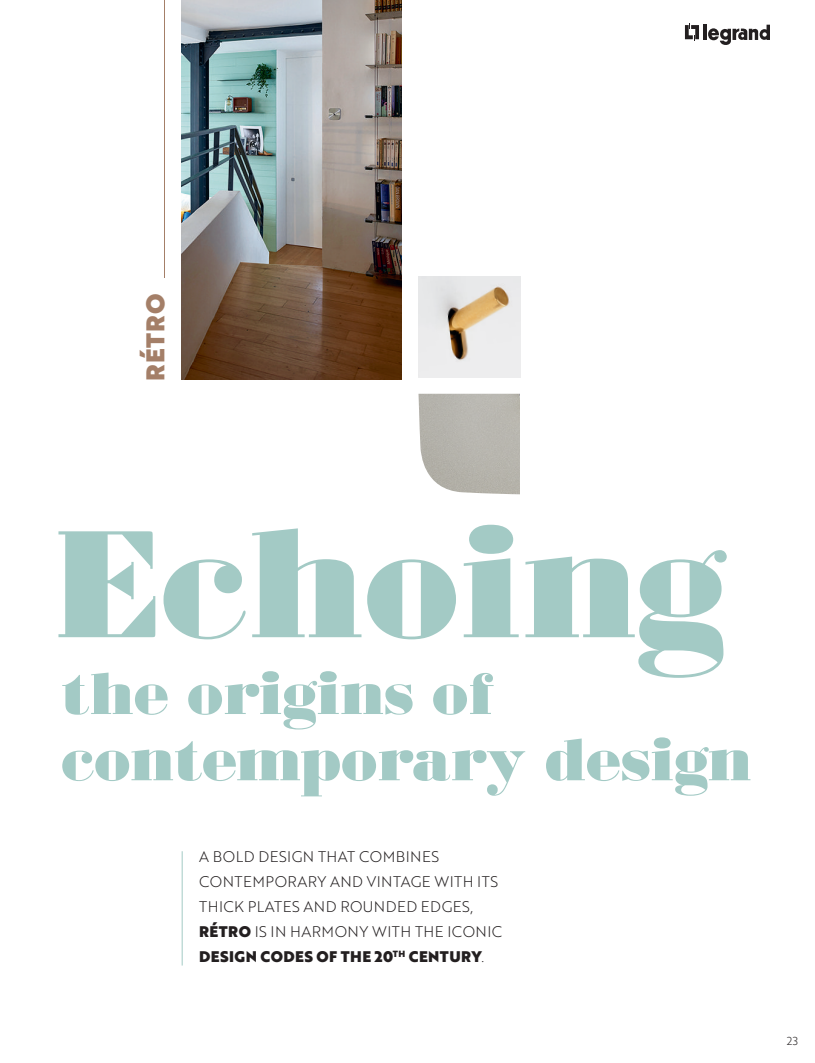
<style>
.page{position:relative;width:815px;height:1063px;background:#fff}
.page>*{position:absolute;margin:0;border:0;box-sizing:border-box;transform-origin:0 0}
.t1{font:157.5px "Bodoni Ultra FLF";color:#a3cac5}
.t2{font:60px/66.2px "Bodoni Ultra FLF";color:#a3cac5}
.t3{font:25px "Brother 1816 Black";letter-spacing:.04em;color:#a47f68}
.t4{font:15px/25px "Brother 1816 Light";letter-spacing:.03em;color:#231f20}
.t5{font:15px "Brother 1816 Black";letter-spacing:.03em;color:#231f20}
.t6{font:11.25px "Brother 1816 Light";color:#231f20}
.s1{font-family:"Brother 1816 Black"}
.s2{font-family:"Brother 1816 Light"}
</style>
<div class="page">
<svg style="left:685px;top:24px;width:14px;height:16px"></svg>
<hr style="left:703px;top:25px;width:4px;height:15px;background:#231f20">
<svg style="left:708px;top:25px;width:62px;height:20px"></svg>
<hr style="left:164px;top:0;width:1px;height:278px;background:#a47f68">
<hr style="left:182px;top:851px;width:1px;height:115px;background:#a3cac5">
<img style="left:419px;top:276px;width:101px;height:102px">
<img style="left:418px;top:394px;width:102px;height:100px">
<img style="left:182px;top:0;width:220px;height:379px">
<h3 class="t3" style="left:136px;top:381px;width:89px;rotate:-90deg">RÉTRO</h3>
<h1 class="t1" style="left:56px;top:495px;width:670px">Echoing</h1>
<h2 class="t2" style="left:61px;top:662px;width:692px">the origins of contemporary design</h2>
<p class="t4" style="left:199px;top:844px;width:305px">A BOLD DESIGN THAT COMBINES<br>CONTEMPORARY AND VINTAGE WITH ITS<br>THICK PLATES AND ROUNDED EDGES,<br><span class="s1">RÉTRO</span> IS IN HARMONY WITH THE ICONIC</p>
<p class="t5" style="left:199px;top:945px;width:286px">DESIGN CODES OF THE 20<sup>TH</sup> CENTURY<span class="s2">.</span></p>
<p class="t6" style="left:787px;top:1032px;width:13px">23</p>
</div>
